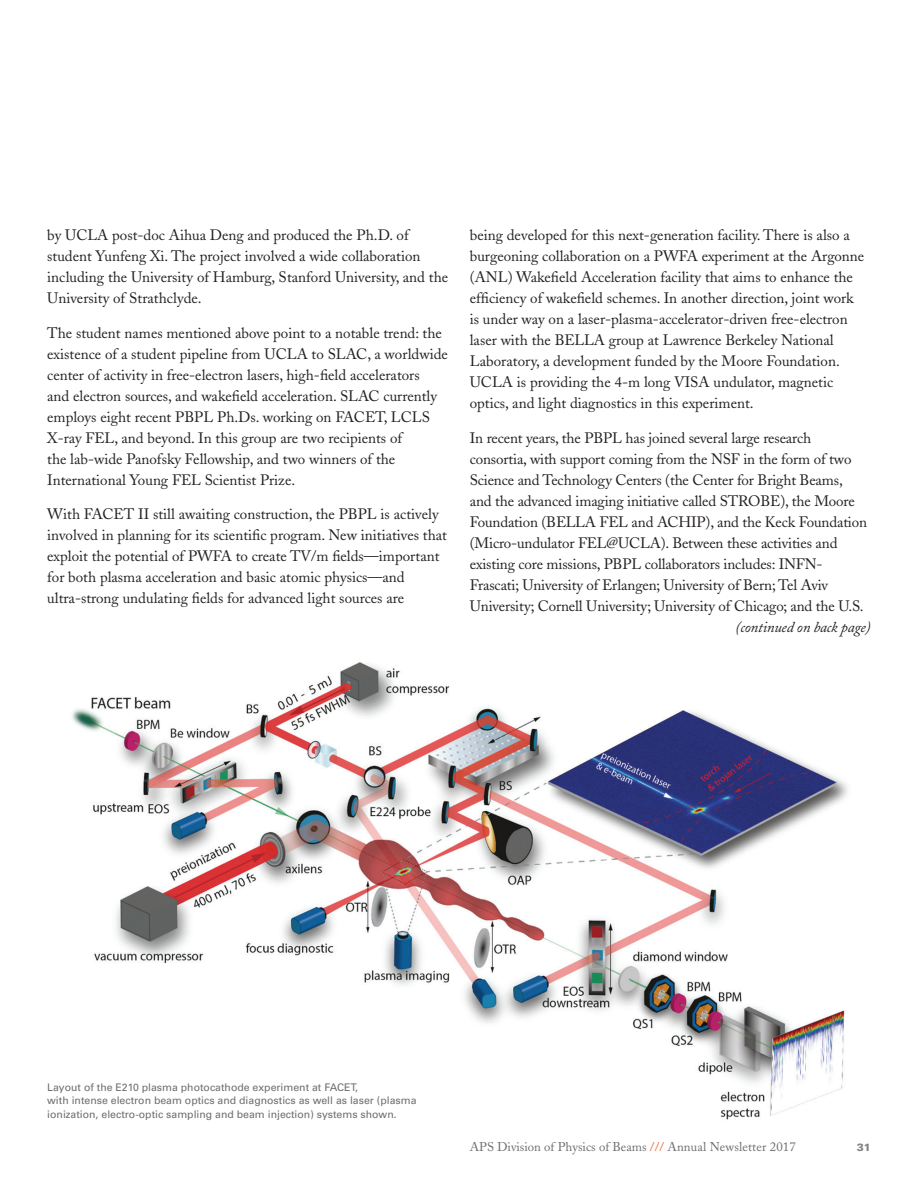
<style>
.page{position:relative;width:918px;height:1188px;background:#fff}
.page>*{position:absolute;margin:0;border:0;box-sizing:border-box;transform-origin:0 0}
.t1{font:15px/21px "Adobe Caslon";color:#231f20}
.t2{font:italic 15px "Adobe Caslon";letter-spacing:-.01em;color:#231f20}
.t3{font:12.75px "Adobe Caslon";color:#6c6d70}
.t4{font:10.5px/13.5px "Univers";color:#6c6d70}
.t5{font:900 10.5px "Univers";color:#808285}
.s1{font-weight:700;color:#e8835d}
</style>
<div class="page">
<img style="left:71px;top:662px;width:777px;height:458px">
<p class="t1" style="left:47px;top:225px;width:402px">by UCLA post-doc Aihua Deng and produced the Ph.D. of student Yunfeng Xi. The project involved a wide collaboration including the University of Hamburg, Stanford University, and the University of Strathclyde.</p>
<p class="t1" style="left:47px;top:322px;width:402px">The student names mentioned above point to a notable trend: the existence of a student pipeline from UCLA to SLAC, a worldwide center of activity in free-electron lasers, high-field accelerators<br>and electron sources, and wakefield acceleration. SLAC currently employs eight recent PBPL Ph.Ds. working on FACET, LCLS X-ray FEL, and beyond. In this group are two recipients of<br>the lab-wide Panofsky Fellowship, and two winners of the International Young FEL Scientist Prize.</p>
<p class="t1" style="left:47px;top:504px;width:401px">With FACET II still awaiting construction, the PBPL is actively involved in planning for its scientific program. New initiatives that exploit the potential of PWFA to create TV/m fields—important for both plasma acceleration and basic atomic physics—and ultra-strong undulating fields for advanced light sources are</p>
<p class="t1" style="left:470px;top:225px;width:396px">being developed for this next-generation facility. There is also a burgeoning collaboration on a PWFA experiment at the Argonne (ANL) Wakefield Acceleration facility that aims to enhance the efficiency of wakefield schemes. In another direction, joint work is under way on a laser-plasma-accelerator-driven free-electron laser with the BELLA group at Lawrence Berkeley National Laboratory, a development funded by the Moore Foundation.<br>UCLA is providing the 4-m long VISA undulator, magnetic optics, and light diagnostics in this experiment.</p>
<p class="t1" style="left:470px;top:427px;width:399px">In recent years, the PBPL has joined several large research consortia, with support coming from the NSF in the form of two Science and Technology Centers (the Center for Bright Beams, and the advanced imaging initiative called STROBE), the Moore Foundation (BELLA FEL and ACHIP), and the Keck Foundation (Micro-undulator FEL@UCLA). Between these activities and existing core missions, PBPL collaborators includes: INFN-Frascati; University of Erlangen; University of Bern; Tel Aviv University; Cornell University; University of Chicago; and the U.S.</p>
<p class="t2" style="left:735px;top:619px;width:137px">(continued on back page)</p>
<p class="t4" style="left:47px;top:1081px;width:371px">Layout of the E210 plasma photocathode experiment at FACET,<br>with intense electron beam optics and diagnostics as well as laser (plasma ionization, electro-optic sampling and beam injection) systems shown.</p>
<p class="t3" style="left:470px;top:1139px;width:327px">APS Division of Physics of Beams <span class="s1">///</span> Annual Newsletter 2017</p>
<p class="t5" style="left:857px;top:1140px;width:16px">31</p>
</div>
